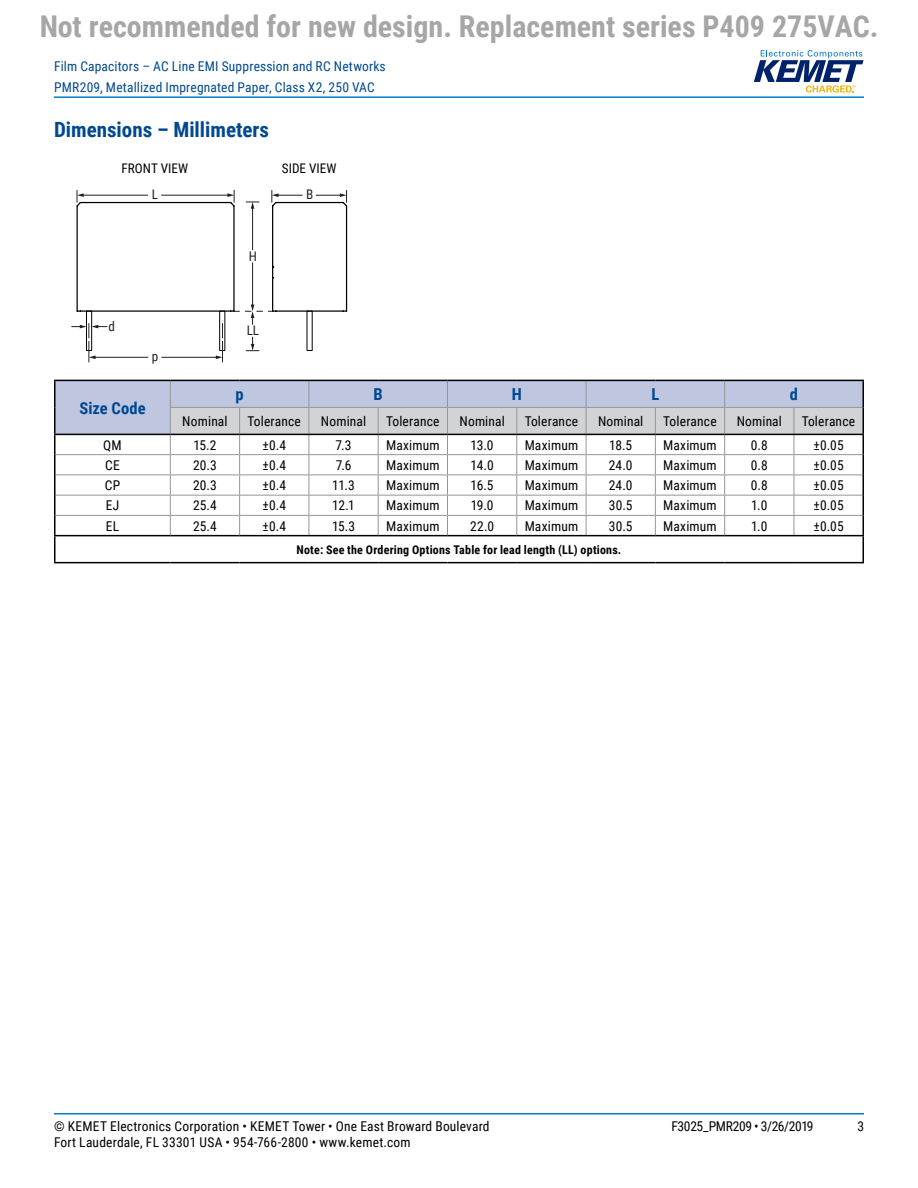
<style>
.page{position:relative;width:918px;height:1188px;background:#fff}
.page>*{position:absolute;margin:0;border:0;box-sizing:border-box;transform-origin:0 0}
.t1{font:700 30px "Roboto Condensed";color:rgb(0 0 0/.35)}
.t2{font:700 21px "Roboto Condensed";color:#004990}
.t3{font:700 16.5px "Roboto Condensed";letter-spacing:.005em;color:#004990}
.t4{font:13.5px "Roboto Condensed";letter-spacing:.01em;color:#000}
.t5{font:13.5px/21px "Roboto Condensed";letter-spacing:.015em;color:#004990}
.t6{font:13.5px "Roboto Condensed";letter-spacing:-.025em;color:#000}
.t7{font:13.2px "Roboto Condensed";color:#000}
.t8{font:13.2px "Roboto Condensed";color:#231f20}
.t9{font:700 12px "Roboto Condensed";letter-spacing:.02em;color:#000}
</style>
<div class="page">
<hr style="left:54px;top:1113px;width:810px;height:2px;background:#007dc3">
<hr style="left:54px;top:96px;width:810px;height:2px;background:#007dc3">
<svg style="left:754px;top:50px;width:110px;height:43px"></svg>
<svg style="left:72px;top:190px;width:276px;height:172px"></svg>
<div style="left:56px;top:381px;width:114px;height:53px;background:#bfc6e0"></div>
<hr style="left:56px;top:454px;width:114px;height:1px;background:#939598">
<hr style="left:56px;top:475px;width:114px;height:1px;background:#939598">
<hr style="left:56px;top:495px;width:114px;height:1px;background:#939598">
<hr style="left:56px;top:515px;width:114px;height:1px;background:#939598">
<svg style="left:170px;top:381px;width:692px;height:154px"></svg>
<hr style="left:54px;top:435px;width:2px;height:20px;background:#000">
<hr style="left:862px;top:435px;width:2px;height:20px;background:#000">
<hr style="left:54px;top:455px;width:2px;height:20px;background:#000">
<hr style="left:862px;top:455px;width:2px;height:20px;background:#000">
<hr style="left:54px;top:475px;width:2px;height:20px;background:#000">
<hr style="left:862px;top:475px;width:2px;height:20px;background:#000">
<hr style="left:54px;top:495px;width:2px;height:20px;background:#000">
<hr style="left:862px;top:495px;width:2px;height:20px;background:#000">
<hr style="left:54px;top:515px;width:2px;height:20px;background:#000">
<hr style="left:862px;top:515px;width:2px;height:20px;background:#000">
<hr style="left:54px;top:535px;width:116px;height:1px;background:#000">
<hr style="left:54px;top:536px;width:2px;height:26px;background:#000">
<hr style="left:170px;top:535px;width:70px;height:1px;background:#000">
<hr style="left:240px;top:535px;width:69px;height:1px;background:#000">
<hr style="left:309px;top:535px;width:69px;height:1px;background:#000">
<hr style="left:378px;top:535px;width:69px;height:1px;background:#000">
<hr style="left:447px;top:535px;width:70px;height:1px;background:#000">
<hr style="left:517px;top:535px;width:69px;height:1px;background:#000">
<hr style="left:586px;top:535px;width:69px;height:1px;background:#000">
<hr style="left:655px;top:535px;width:70px;height:1px;background:#000">
<hr style="left:725px;top:535px;width:69px;height:1px;background:#000">
<hr style="left:794px;top:535px;width:70px;height:1px;background:#000">
<hr style="left:862px;top:536px;width:2px;height:26px;background:#000">
<hr style="left:54px;top:562px;width:116px;height:1px;background:#000">
<hr style="left:170px;top:562px;width:70px;height:1px;background:#000">
<hr style="left:240px;top:562px;width:69px;height:1px;background:#000">
<hr style="left:309px;top:562px;width:69px;height:1px;background:#000">
<hr style="left:378px;top:562px;width:69px;height:1px;background:#000">
<hr style="left:447px;top:562px;width:70px;height:1px;background:#000">
<hr style="left:517px;top:562px;width:69px;height:1px;background:#000">
<hr style="left:586px;top:562px;width:69px;height:1px;background:#000">
<hr style="left:655px;top:562px;width:70px;height:1px;background:#000">
<hr style="left:725px;top:562px;width:69px;height:1px;background:#000">
<hr style="left:794px;top:562px;width:70px;height:1px;background:#000">
<hr style="left:54px;top:380px;width:116px;height:1px;background:#000">
<hr style="left:54px;top:381px;width:2px;height:26px;background:#000">
<hr style="left:54px;top:407px;width:2px;height:27px;background:#000">
<hr style="left:54px;top:434px;width:116px;height:1px;background:#000">
<hr style="left:170px;top:380px;width:70px;height:1px;background:#000">
<hr style="left:240px;top:380px;width:69px;height:1px;background:#000">
<hr style="left:309px;top:380px;width:69px;height:1px;background:#000">
<hr style="left:378px;top:380px;width:69px;height:1px;background:#000">
<hr style="left:447px;top:380px;width:70px;height:1px;background:#000">
<hr style="left:517px;top:380px;width:69px;height:1px;background:#000">
<hr style="left:586px;top:380px;width:69px;height:1px;background:#000">
<hr style="left:655px;top:380px;width:70px;height:1px;background:#000">
<hr style="left:725px;top:380px;width:69px;height:1px;background:#000">
<hr style="left:794px;top:380px;width:70px;height:1px;background:#000">
<hr style="left:862px;top:381px;width:2px;height:26px;background:#000">
<hr style="left:862px;top:407px;width:2px;height:27px;background:#000">
<hr style="left:170px;top:434px;width:70px;height:1px;background:#000">
<hr style="left:240px;top:434px;width:69px;height:1px;background:#000">
<hr style="left:309px;top:434px;width:69px;height:1px;background:#000">
<hr style="left:378px;top:434px;width:69px;height:1px;background:#000">
<hr style="left:447px;top:434px;width:70px;height:1px;background:#000">
<hr style="left:517px;top:434px;width:69px;height:1px;background:#000">
<hr style="left:586px;top:434px;width:69px;height:1px;background:#000">
<hr style="left:655px;top:434px;width:70px;height:1px;background:#000">
<hr style="left:725px;top:434px;width:69px;height:1px;background:#000">
<hr style="left:794px;top:434px;width:70px;height:1px;background:#000">
<h1 class="t1" style="left:39px;top:5px;width:841px">Not recommended for new design. Replacement series P409 275VAC.</h1>
<p class="t5" style="left:54px;top:55px;width:333px">Film Capacitors – AC Line EMI Suppression and RC Networks<br>PMR209, Metallized Impregnated Paper, Class X2, 250 VAC</p>
<h2 class="t2" style="left:54px;top:115px;width:217px">Dimensions – Millimeters</h2>
<p class="t7" style="left:122px;top:159px;width:68px">FRONT VIEW</p>
<p class="t7" style="left:282px;top:159px;width:56px">SIDE VIEW</p>
<p class="t8" style="left:152px;top:185px;width:8px">L</p>
<p class="t8" style="left:306px;top:185px;width:9px">B</p>
<p class="t8" style="left:109px;top:317px;width:8px">d</p>
<p class="t8" style="left:152px;top:347px;width:8px">p</p>
<p class="t3" style="left:79px;top:396px;width:68px">Size Code</p>
<p class="t8" style="left:249px;top:247px;width:10px">H</p>
<p class="t8" style="left:247px;top:321px;width:14px">LL</p>
<p class="t3" style="left:236px;top:383px;width:10px">p</p>
<p class="t3" style="left:374px;top:383px;width:11px">B</p>
<p class="t3" style="left:512px;top:383px;width:12px">H</p>
<p class="t3" style="left:651px;top:383px;width:9px">L</p>
<p class="t3" style="left:790px;top:383px;width:10px">d</p>
<p class="t4" style="left:182px;top:412px;width:47px">Nominal</p>
<p class="t4" style="left:248px;top:412px;width:55px">Tolerance</p>
<p class="t4" style="left:321px;top:412px;width:47px">Nominal</p>
<p class="t4" style="left:386px;top:412px;width:55px">Tolerance</p>
<p class="t4" style="left:460px;top:412px;width:47px">Nominal</p>
<p class="t4" style="left:525px;top:412px;width:55px">Tolerance</p>
<p class="t4" style="left:598px;top:412px;width:47px">Nominal</p>
<p class="t4" style="left:663px;top:412px;width:55px">Tolerance</p>
<p class="t4" style="left:737px;top:412px;width:47px">Nominal</p>
<p class="t4" style="left:802px;top:412px;width:55px">Tolerance</p>
<p class="t4" style="left:103px;top:435px;width:20px">QM</p>
<p class="t4" style="left:193px;top:435px;width:25px">15.2</p>
<p class="t4" style="left:263px;top:435px;width:25px">±0.4</p>
<p class="t4" style="left:336px;top:435px;width:17px">7.3</p>
<p class="t4" style="left:386px;top:435px;width:55px">Maximum</p>
<p class="t4" style="left:471px;top:435px;width:24px">13.0</p>
<p class="t4" style="left:525px;top:435px;width:55px">Maximum</p>
<p class="t4" style="left:609px;top:435px;width:25px">18.5</p>
<p class="t4" style="left:663px;top:435px;width:55px">Maximum</p>
<p class="t4" style="left:751px;top:435px;width:18px">0.8</p>
<p class="t4" style="left:813px;top:435px;width:32px">±0.05</p>
<p class="t4" style="left:105px;top:456px;width:16px">CE</p>
<p class="t4" style="left:193px;top:456px;width:25px">20.3</p>
<p class="t4" style="left:263px;top:456px;width:25px">±0.4</p>
<p class="t4" style="left:336px;top:456px;width:17px">7.6</p>
<p class="t4" style="left:386px;top:456px;width:55px">Maximum</p>
<p class="t4" style="left:471px;top:456px;width:25px">14.0</p>
<p class="t4" style="left:525px;top:456px;width:55px">Maximum</p>
<p class="t4" style="left:609px;top:456px;width:25px">24.0</p>
<p class="t4" style="left:663px;top:456px;width:55px">Maximum</p>
<p class="t4" style="left:751px;top:456px;width:18px">0.8</p>
<p class="t4" style="left:813px;top:456px;width:32px">±0.05</p>
<p class="t4" style="left:105px;top:476px;width:17px">CP</p>
<p class="t4" style="left:193px;top:476px;width:25px">20.3</p>
<p class="t4" style="left:263px;top:476px;width:25px">±0.4</p>
<p class="t4" style="left:332px;top:476px;width:24px">11.3</p>
<p class="t4" style="left:386px;top:476px;width:55px">Maximum</p>
<p class="t4" style="left:471px;top:476px;width:25px">16.5</p>
<p class="t4" style="left:525px;top:476px;width:55px">Maximum</p>
<p class="t4" style="left:609px;top:476px;width:25px">24.0</p>
<p class="t4" style="left:663px;top:476px;width:55px">Maximum</p>
<p class="t4" style="left:751px;top:476px;width:18px">0.8</p>
<p class="t4" style="left:813px;top:476px;width:32px">±0.05</p>
<p class="t4" style="left:106px;top:496px;width:15px">EJ</p>
<p class="t4" style="left:193px;top:496px;width:25px">25.4</p>
<p class="t4" style="left:263px;top:496px;width:25px">±0.4</p>
<p class="t4" style="left:332px;top:496px;width:24px">12.1</p>
<p class="t4" style="left:386px;top:496px;width:55px">Maximum</p>
<p class="t4" style="left:471px;top:496px;width:24px">19.0</p>
<p class="t4" style="left:525px;top:496px;width:55px">Maximum</p>
<p class="t4" style="left:609px;top:496px;width:25px">30.5</p>
<p class="t4" style="left:663px;top:496px;width:55px">Maximum</p>
<p class="t4" style="left:751px;top:496px;width:18px">1.0</p>
<p class="t4" style="left:813px;top:496px;width:32px">±0.05</p>
<p class="t4" style="left:106px;top:516px;width:15px">EL</p>
<p class="t4" style="left:193px;top:516px;width:25px">25.4</p>
<p class="t4" style="left:263px;top:516px;width:25px">±0.4</p>
<p class="t4" style="left:332px;top:516px;width:25px">15.3</p>
<p class="t4" style="left:386px;top:516px;width:55px">Maximum</p>
<p class="t4" style="left:470px;top:516px;width:26px">22.0</p>
<p class="t4" style="left:525px;top:516px;width:55px">Maximum</p>
<p class="t4" style="left:609px;top:516px;width:25px">30.5</p>
<p class="t4" style="left:663px;top:516px;width:55px">Maximum</p>
<p class="t4" style="left:751px;top:516px;width:18px">1.0</p>
<p class="t4" style="left:813px;top:516px;width:32px">±0.05</p>
<p class="t9" style="left:297px;top:541px;width:326px">Note: See the Ordering Options Table for lead length (LL) options.</p>
<p class="t4" style="left:54px;top:1116px;width:437px">© KEMET Electronics Corporation • KEMET Tower • One East Broward Boulevard</p>
<p class="t6" style="left:671px;top:1116px;width:144px">F3025_PMR209 • 3/26/2019</p>
<p class="t4" style="left:857px;top:1116px;width:8px">3</p>
<p class="t4" style="left:54px;top:1133px;width:358px">Fort Lauderdale, FL 33301 USA • 954-766-2800 • www.kemet.com</p>
</div>
